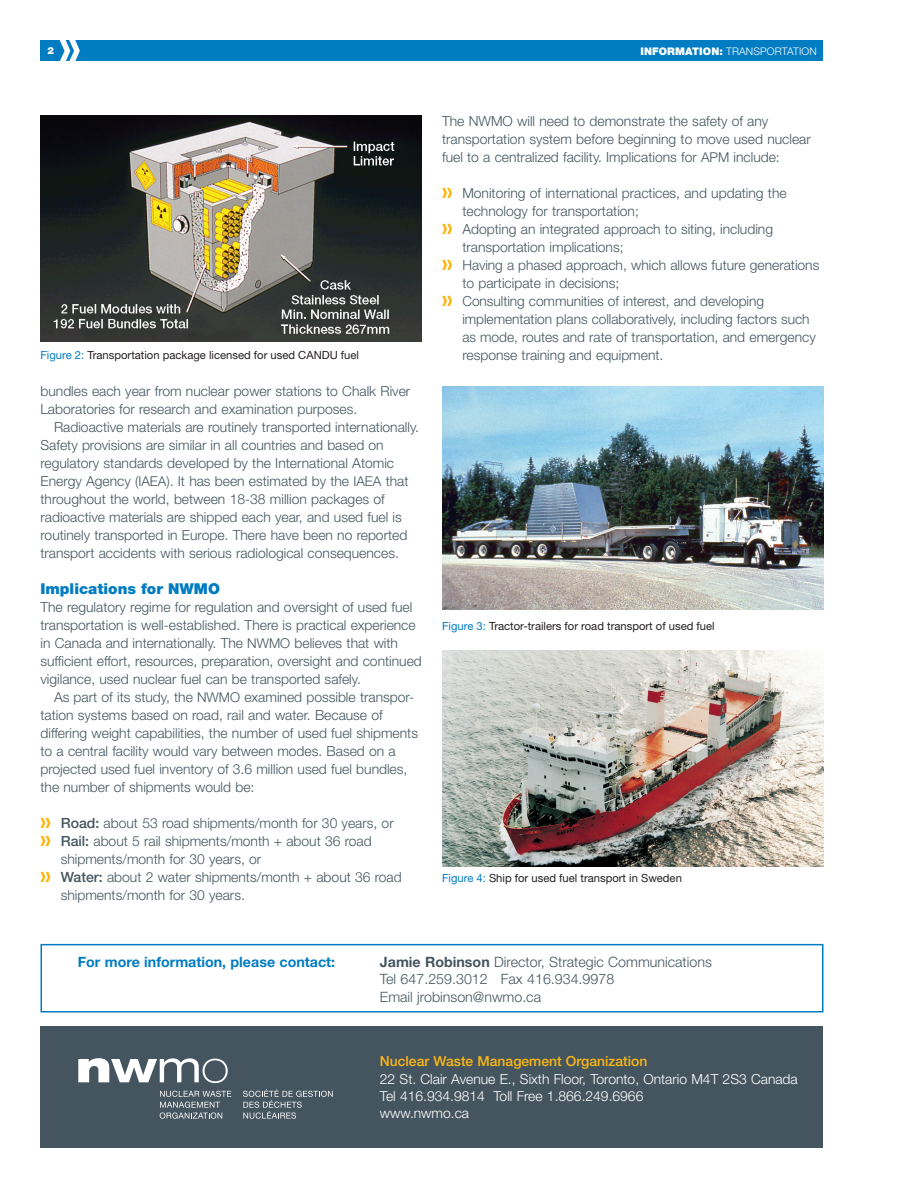
<style>
.page{position:relative;width:918px;height:1188px;background:#fff}
.page>*{position:absolute;margin:0;border:0;box-sizing:border-box;transform-origin:0 0}
._5_2_WP_Section_Sub{font:900 15px "Helvetica Neue";color:#007cc2}
._5_4_Body_First_Para{font:300 14.25px "Helvetica Neue";color:#45555f}
._5_4_Body_First_Para-2{font:700 14.25px "Helvetica Neue";color:#007cc2}
._5_5_Body_Copy_P{font:300 13.8px/18px "Helvetica Neue";color:#45555f}
._5_5_Text_Bullet{font:300 13.8px/18px "Helvetica Neue";color:#45555f}
._5_5_Body_1st_Para{font:300 13.8px/18px "Helvetica Neue";color:#45555f}
._5_5_Body_Copy_P-2{font:300 13.8px "Helvetica Neue";color:#fff}
._5_5_Body_Copy_P-3{font:500 13.8px "Helvetica Neue";color:#fcb814}
.t1{font:11.25px "Helvetica Neue";color:#231f20}
.t2{font:300 10.5px "Helvetica Neue";letter-spacing:.01em;color:#fff}
.t3{font:900 9.75px "Helvetica Neue";color:#fff}
.s1{font-weight:900}
.s2{color:#007cc2}
.s3{font-size:13.5px}
.s4{font-weight:500;font-size:14.1px}
.s5{font-weight:700}
</style>
<div class="page">
<div style="left:40px;top:40px;width:784px;height:21px;background:#007cc2"></div>
<svg style="left:41px;top:818px;width:10px;height:10px"></svg>
<svg style="left:41px;top:836px;width:10px;height:10px"></svg>
<svg style="left:41px;top:872px;width:10px;height:10px"></svg>
<svg style="left:442px;top:188px;width:10px;height:10px"></svg>
<svg style="left:442px;top:224px;width:10px;height:10px"></svg>
<svg style="left:442px;top:260px;width:10px;height:10px"></svg>
<svg style="left:442px;top:296px;width:10px;height:10px"></svg>
<div style="left:40px;top:1026px;width:784px;height:122px;background:#45555f"></div>
<svg style="left:243px;top:1089px;width:90px;height:30px"></svg>
<svg style="left:160px;top:1091px;width:71px;height:28px"></svg>
<svg style="left:78px;top:1058px;width:150px;height:25px"></svg>
<svg style="left:60px;top:40px;width:20px;height:21px"></svg>
<img style="left:442px;top:650px;width:382px;height:216px">
<img style="left:442px;top:386px;width:382px;height:224px">
<img style="left:40px;top:116px;width:382px;height:226px">
<div style="left:40px;top:944px;width:784px;height:68px;border:2px solid #007cc2"></div>
<p class="t3" style="left:48px;top:45px;width:8px">2</p>
<p class="t2" style="left:640px;top:45px;width:178px"><span class="s1">INFORMATION:</span> TRANSPORTATION</p>
<p class="t1" style="left:40px;top:348px;width:320px"><span class="s2">Figure 2:</span> Transportation package licensed for used CANDU fuel</p>
<p class="_5_5_Body_1st_Para" style="left:40px;top:382px;width:371px">bundles each year from nuclear power stations to Chalk River<br>Laboratories for research and examination purposes.</p>
<p class="_5_5_Body_Copy_P" style="left:40px;top:418px;width:380px;text-indent:14px">Radioactive materials are routinely transported internationally.<br>Safety provisions are similar in all countries and based on regulatory standards developed by the International Atomic Energy Agency (<span class="s3">IAEA</span>). It has been estimated by the <span class="s3">IAEA</span> that throughout the world, between 18-38 million packages of radioactive materials are shipped each year, and used fuel is routinely transported in Europe. There have been no reported transport accidents with serious radiological consequences.</p>
<p class="_5_2_WP_Section_Sub" style="left:40px;top:580px;width:167px">Implications for NWMO</p>
<p class="_5_5_Body_1st_Para" style="left:40px;top:598px;width:383px">The regulatory regime for regulation and oversight of used fuel transportation is well-established. There is practical experience in Canada and internationally. The <span class="s3">NWMO</span> believes that with sufficient effort, resources, preparation, oversight and continued vigilance, used nuclear fuel can be transported safely.</p>
<p class="_5_5_Body_Copy_P" style="left:40px;top:688px;width:379px;text-indent:14px">As part of its study, the <span class="s3">NWMO</span> examined possible transpor&shy;tation systems based on road, rail and water. Because of differing weight capabilities, the number of used fuel shipments to a central facility would vary between modes. Based on a projected used fuel inventory of 3.6 million used fuel bundles, the number of shipments would be:</p>
<p class="_5_5_Text_Bullet" style="left:61px;top:814px;width:334px"><span class="s4">Road:</span> about 53 road shipments/month for 30 years, or</p>
<p class="_5_5_Text_Bullet" style="left:61px;top:832px;width:313px"><span class="s4">Rail:</span> about 5 rail shipments/month + about 36 road shipments/month for 30 years, or</p>
<p class="_5_5_Text_Bullet" style="left:61px;top:868px;width:343px"><span class="s4">Water:</span> about 2 water shipments/month + about 36 road shipments/month for 30 years.</p>
<p class="_5_5_Body_1st_Para" style="left:442px;top:112px;width:370px">The NWMO will need to demonstrate the safety of any transportation system before beginning to move used nuclear fuel to a centralized facility. Implications for <span class="s3">APM</span> include:</p>
<p class="_5_5_Text_Bullet" style="left:462px;top:184px;width:326px">Monitoring of international practices, and updating the technology for transportation;</p>
<p class="_5_5_Text_Bullet" style="left:462px;top:220px;width:312px">Adopting an integrated approach to siting, including transportation implications;</p>
<p class="_5_5_Text_Bullet" style="left:462px;top:256px;width:359px">Having a phased approach, which allows future generations to participate in decisions;</p>
<p class="_5_5_Text_Bullet" style="left:462px;top:292px;width:355px">Consulting communities of interest, and developing implementation plans collaboratively, including factors such as mode, routes and rate of transportation, and emergency response training and equipment.</p>
<p class="t1" style="left:442px;top:619px;width:274px"><span class="s2">Figure 3:</span> Tractor-trailers for road transport of used fuel</p>
<p class="t1" style="left:442px;top:871px;width:241px"><span class="s2">Figure 4:</span> Ship for used fuel transport in Sweden</p>
<p class="_5_4_Body_First_Para-2" style="left:78px;top:953px;width:259px">For more information, please contact:</p>
<p class="_5_4_Body_First_Para" style="left:380px;top:953px;width:334px"><span class="s5">Jamie Robinson</span> Director, Strategic Communications</p>
<p class="_5_4_Body_First_Para" style="left:380px;top:971px;width:236px">Tel 647.259.3012 Fax 416.934.9978</p>
<p class="_5_4_Body_First_Para" style="left:380px;top:988px;width:163px">Email jrobinson@nwmo.ca</p>
<p class="_5_5_Body_Copy_P-3" style="left:380px;top:1053px;width:269px">Nuclear Waste Management Organization</p>
<p class="_5_5_Body_Copy_P-2" style="left:380px;top:1070px;width:419px">22 St. Clair Avenue E., Sixth Floor, Toronto, Ontario M4T 2S3 Canada</p>
<p class="_5_5_Body_Copy_P-2" style="left:380px;top:1087px;width:265px">Tel 416.934.9814 Toll Free 1.866.249.6966</p>
<p class="_5_5_Body_Copy_P-2" style="left:380px;top:1105px;width:91px">www.nwmo.ca</p>
</div>
